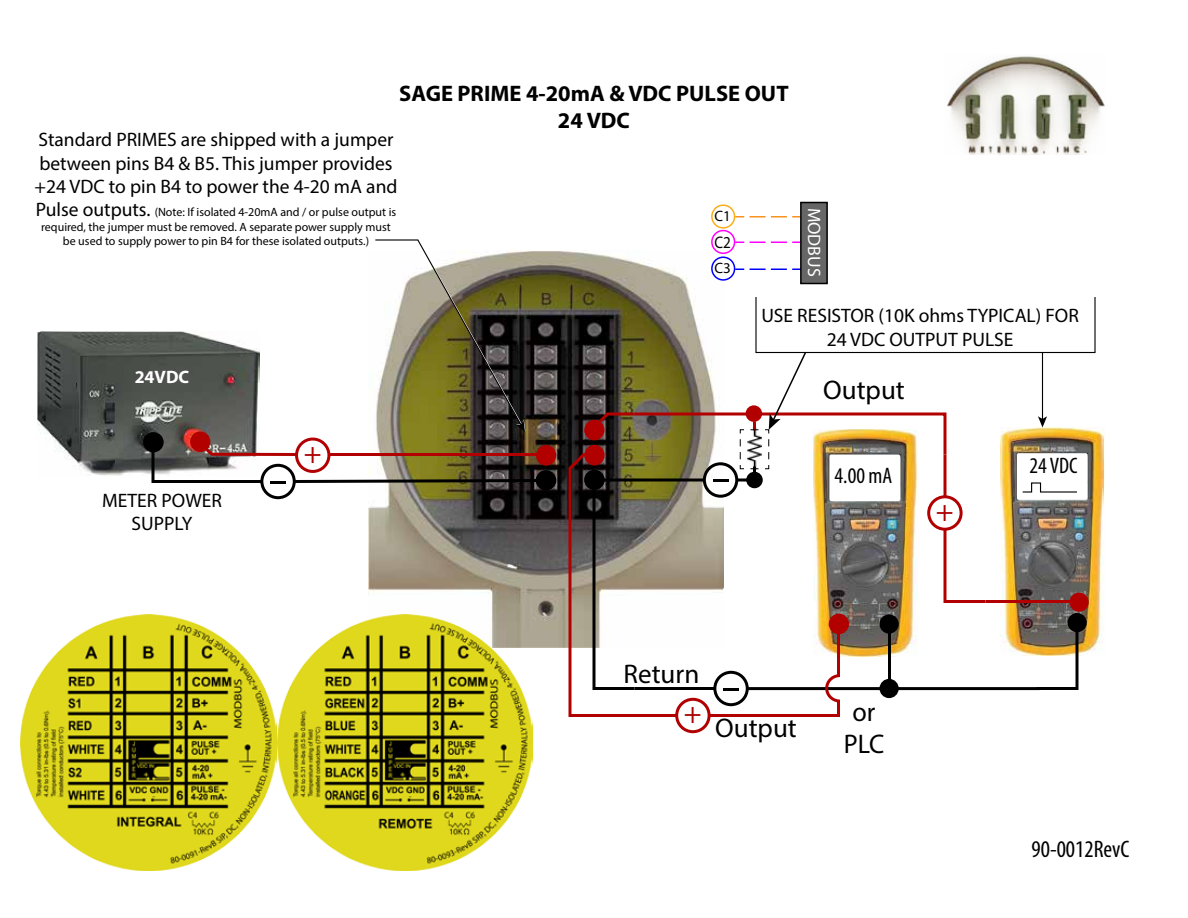
<style>
.page{position:relative;width:1188px;height:918px;background:#fff}
.page>*{position:absolute;margin:0;border:0;box-sizing:border-box;transform-origin:0 0}
.t1{font:37.5px "Myriad Pro";color:#000;scale:1.69 1}
.t2{font:30px "Myriad Pro";color:#ab0000}
.t3{font:27px/32.4px "Myriad Pro";color:#000;text-align:center}
.t4{font:condensed 24px "Myriad Pro";color:#000}
.t5{font:700 22.5px/27px "Myriad Pro";color:#000;text-align:center}
.t6{font:condensed 22.5px "Myriad Pro";color:#000}
.t7{font:19.5px/23.4px "Myriad Pro";color:#000;text-align:center}
.t8{font:18px "Myriad Pro";color:#fff}
.t9{font:700 18px "Myriad Pro";color:#fff}
.t10{font:16.8px "Myriad Pro";color:#000;scale:.89 1}
.t11{font:15px "Myriad Pro";color:#000}
.t12{font:12px/14.4px "Myriad Pro";color:#000;text-align:center}
.s1{font-size:19.5px}
</style>
<div class="page">
<img style="left:368px;top:250px;width:355px;height:398px">
<img style="left:38px;top:332px;width:112px;height:144px">
<img style="left:813px;top:476px;width:105px;height:181px">
<img style="left:1000px;top:428px;width:105px;height:208px">
<img style="left:1001px;top:427px;width:102px;height:228px">
<div style="left:260px;top:464px;width:36px;height:35px;border:3px solid #000;border-radius:50%"></div>
<div style="left:830px;top:454px;width:70px;height:47px;background:#fff;border-radius:2px"></div>
<div style="left:1017px;top:453px;width:70px;height:47px;background:#fff;border-radius:2px"></div>
<svg style="left:1022px;top:482px;width:55px;height:11px"></svg>
<hr style="left:748px;top:687px;width:292px;height:3px;background:#000">
<div style="left:586px;top:421px;width:17px;height:18px;background:#b20000;border-radius:50%"></div>
<div style="left:584px;top:420px;width:20px;height:20px;border:3px solid #b20000;border-radius:50%"></div>
<div style="left:538px;top:446px;width:17px;height:18px;background:#b20000;border-radius:50%"></div>
<div style="left:536px;top:445px;width:20px;height:21px;border:3px solid #b20000;border-radius:50%"></div>
<div style="left:586px;top:446px;width:17px;height:18px;background:#b20000;border-radius:50%"></div>
<div style="left:584px;top:445px;width:21px;height:21px;border:3px solid #b20000;border-radius:50%"></div>
<div style="left:830px;top:615px;width:17px;height:18px;background:#b20000;border-radius:50%"></div>
<div style="left:829px;top:614px;width:20px;height:20px;border:3px solid #b20000;border-radius:50%"></div>
<div style="left:1071px;top:594px;width:16px;height:16px;background:#b20000;border-radius:50%"></div>
<div style="left:1069px;top:593px;width:20px;height:19px;border:3px solid #b20000;border-radius:50%"></div>
<div style="left:537px;top:472px;width:18px;height:17px;background:#000;border-radius:50%"></div>
<div style="left:536px;top:470px;width:20px;height:21px;border:3px solid #000;border-radius:50%"></div>
<div style="left:144px;top:433px;width:18px;height:18px;background:#000;border-radius:50%"></div>
<div style="left:143px;top:432px;width:21px;height:21px;border:3px solid #000;border-radius:50%"></div>
<div style="left:1069px;top:614px;width:16px;height:17px;background:#000;border-radius:50%"></div>
<div style="left:1067px;top:613px;width:20px;height:19px;border:3px solid #000;border-radius:50%"></div>
<div style="left:675px;top:698px;width:36px;height:35px;border:3px solid #b20000;border-radius:50%"></div>
<svg style="left:567px;top:452px;width:33px;height:46px"></svg>
<div style="left:881px;top:616px;width:16px;height:16px;background:#000;border-radius:50%"></div>
<div style="left:879px;top:614px;width:20px;height:20px;border:3px solid #000;border-radius:50%"></div>
<div style="left:585px;top:471px;width:18px;height:18px;background:#000;border-radius:50%"></div>
<div style="left:584px;top:470px;width:21px;height:20px;border:3px solid #000;border-radius:50%"></div>
<svg style="left:592px;top:486px;width:4px;height:159px"></svg>
<hr style="left:634px;top:687px;width:82px;height:3px;background:#000">
<hr style="left:888px;top:632px;width:3px;height:56px;background:#000">
<svg style="left:601px;top:478px;width:102px;height:4px"></svg>
<svg style="left:568px;top:495px;width:4px;height:150px"></svg>
<hr style="left:608px;top:714px;width:68px;height:3px;background:#b20000">
<hr style="left:986px;top:600px;width:91px;height:3px;background:#b20000">
<hr style="left:944px;top:454px;width:2px;height:42px;background:#b20000">
<div style="left:927px;top:495px;width:36px;height:36px;border:3px solid #b20000;border-radius:50%"></div>
<hr style="left:944px;top:528px;width:2px;height:33px;background:#b20000">
<div style="left:703px;top:462px;width:35px;height:36px;border:3px solid #000;border-radius:50%"></div>
<svg style="left:736px;top:478px;width:10px;height:4px"></svg>
<hr style="left:1042px;top:352px;width:1px;height:68px;background:#000">
<svg style="left:1038px;top:416px;width:9px;height:12px"></svg>
<img style="left:21px;top:615px;width:512px;height:255px">
<img style="left:947px;top:56px;width:158px;height:99px">
<div style="left:748px;top:473px;width:13px;height:14px;background:#000;border-radius:50%"></div>
<div style="left:746px;top:472px;width:17px;height:16px;border:3px solid #000;border-radius:50%"></div>
<svg style="left:943px;top:558px;width:43px;height:45px"></svg>
<svg style="left:1034px;top:626px;width:46px;height:65px"></svg>
<svg style="left:590px;top:411px;width:47px;height:20px"></svg>
<svg style="left:634px;top:412px;width:106px;height:4px"></svg>
<svg style="left:706px;top:628px;width:136px;height:90px"></svg>
<svg style="left:567px;top:645px;width:71px;height:72px"></svg>
<div style="left:881px;top:680px;width:16px;height:17px;background:#000;border-radius:50%"></div>
<div style="left:879px;top:679px;width:20px;height:19px;border:3px solid #000;border-radius:50%"></div>
<svg style="left:150px;top:239px;width:401px;height:246px"></svg>
<svg style="left:735px;top:242px;width:65px;height:1px"></svg>
<svg style="left:735px;top:216px;width:65px;height:2px"></svg>
<svg style="left:735px;top:268px;width:65px;height:2px"></svg>
<div style="left:800px;top:202px;width:28px;height:82px;background:#666;border:2px solid #000"></div>
<div style="left:711px;top:230px;width:24px;height:24px;border:2px solid #f0f;border-radius:50%"></div>
<div style="left:711px;top:204px;width:24px;height:25px;border:2px solid #fbae17;border-radius:50%"></div>
<div style="left:711px;top:257px;width:24px;height:24px;border:2px solid #00f;border-radius:50%"></div>
<svg style="left:740px;top:351px;width:208px;height:125px"></svg>
<p class="t5" style="left:399px;top:79px;width:391px">SAGE PRIME 4-20mA &amp; VDC PULSE OUT<br>24 VDC</p>
<p class="t7" style="left:34px;top:128px;width:365px;text-align:left">Standard PRIMES are shipped with a jumper between pins B4 &amp; B5. This jumper provides +24 VDC to pin B4 to power the 4-20 mA and</p>
<p class="t12" style="left:36px;top:205px;width:362px"><span class="s1">Pulse outputs.</span> (Note: If isolated 4-20mA and / or pulse output is required, the jumper must be removed. A separate power supply must be used to supply power to pin B4 for these isolated outputs.)</p>
<p class="t11" style="left:714px;top:207px;width:18px">C1</p>
<p class="t10" style="left:715px;top:232px;width:20px">C2</p>
<p class="t11" style="left:715px;top:259px;width:18px">C3</p>
<p class="t8" style="left:825px;top:208px;width:71px;rotate:90deg">MODBUS</p>
<p class="t9" style="left:135px;top:365px;width:56px">24VDC</p>
<p class="t7" style="left:102px;top:488px;width:121px">METER POWER<br>SUPPLY</p>
<h1 class="t1" style="left:269px;top:456px;width:13px">-</h1>
<h2 class="t2" style="left:304px;top:434px;width:19px">+</h2>
<h1 class="t1" style="left:711px;top:455px;width:13px">-</h1>
<p class="t7" style="left:761px;top:304px;width:319px">USE RESISTOR (10K ohms TYPICAL) FOR<br>24 VDC OUTPUT PULSE</p>
<h3 class="t3" style="left:823px;top:374px;width:83px">Output</h3>
<p class="t6" style="left:835px;top:462px;width:59px">4.00 mA</p>
<h2 class="t2" style="left:936px;top:492px;width:19px">+</h2>
<p class="t6" style="left:1030px;top:452px;width:49px">24 VDC</p>
<h3 class="t3" style="left:624px;top:657px;width:77px">Return</h3>
<h2 class="t2" style="left:684px;top:695px;width:19px">+</h2>
<h1 class="t1" style="left:722px;top:663px;width:13px">-</h1>
<h3 class="t3" style="left:715px;top:711px;width:83px">Output</h3>
<h3 class="t3" style="left:844px;top:695px;width:42px">or<br>PLC</h3>
<p class="t4" style="left:1032px;top:835px;width:99px">90-0012RevC</p>
</div>
